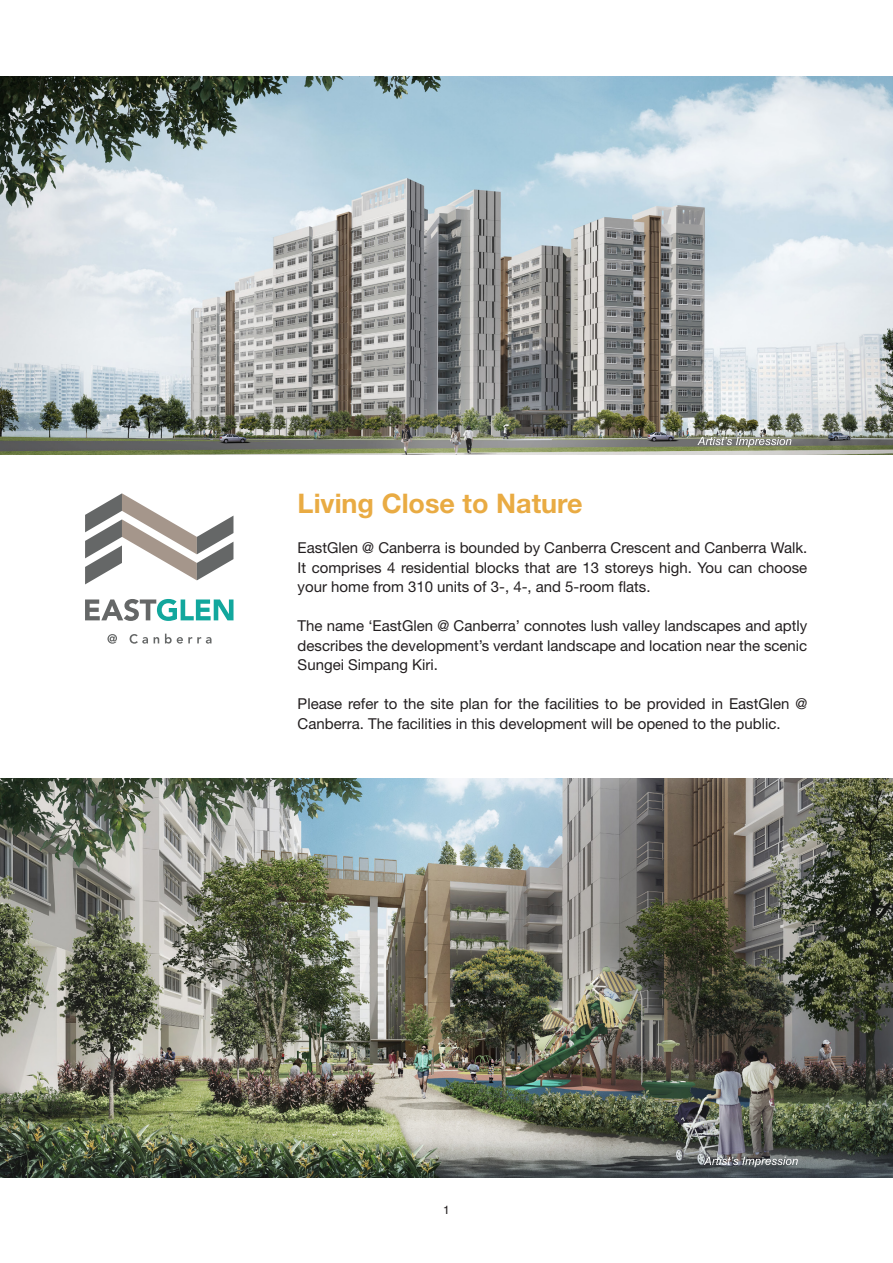
<style>
.page{position:relative;width:893px;height:1263px;background:#fff}
.page>*{position:absolute;margin:0;border:0;box-sizing:border-box;transform-origin:0 0}
.t1{font:700 27px "Helvetica Neue LT Std";color:#e9ab43}
.t2{font:15px/19.5px "Helvetica Neue LT Std";color:#231f20;text-align:justify}
.t3{font:12px "Helvetica";color:#231f20}
</style>
<div class="page">
<img style="left:0;top:779px;width:893px;height:399px">
<svg style="left:704px;top:1157px;width:94px;height:10px"></svg>
<img style="left:0;top:77px;width:893px;height:377px">
<svg style="left:697px;top:437px;width:94px;height:10px"></svg>
<svg style="left:85px;top:599px;width:148px;height:22px"></svg>
<svg style="left:107px;top:634px;width:10px;height:10px"></svg>
<svg style="left:130px;top:634px;width:18px;height:10px"></svg>
<svg style="left:154px;top:637px;width:5px;height:6px"></svg>
<svg style="left:165px;top:634px;width:46px;height:10px"></svg>
<svg style="left:85px;top:493px;width:148px;height:91px"></svg>
<p class="t1" style="left:298px;top:486px;width:287px">Living Close to Nature</p>
<p class="t2" style="left:298px;top:538px;width:511px">EastGlen @ Canberra is bounded by Canberra Crescent and Canberra Walk.<br>It comprises 4 residential blocks that are 13 storeys high. You can choose your home from 310 units of 3-, 4-, and 5-room flats.</p>
<p class="t2" style="left:298px;top:616px;width:511px">The name ‘EastGlen @ Canberra’ connotes lush valley landscapes and aptly describes the development’s verdant landscape and location near the scenic Sungei Simpang Kiri.</p>
<p class="t2" style="left:298px;top:694px;width:511px">Please refer to the site plan for the facilities to be provided in EastGlen @<br>Canberra. The facilities in this development will be opened to the public.</p>
<p class="t3" style="left:443px;top:1201px;width:8px">1</p>
</div>
